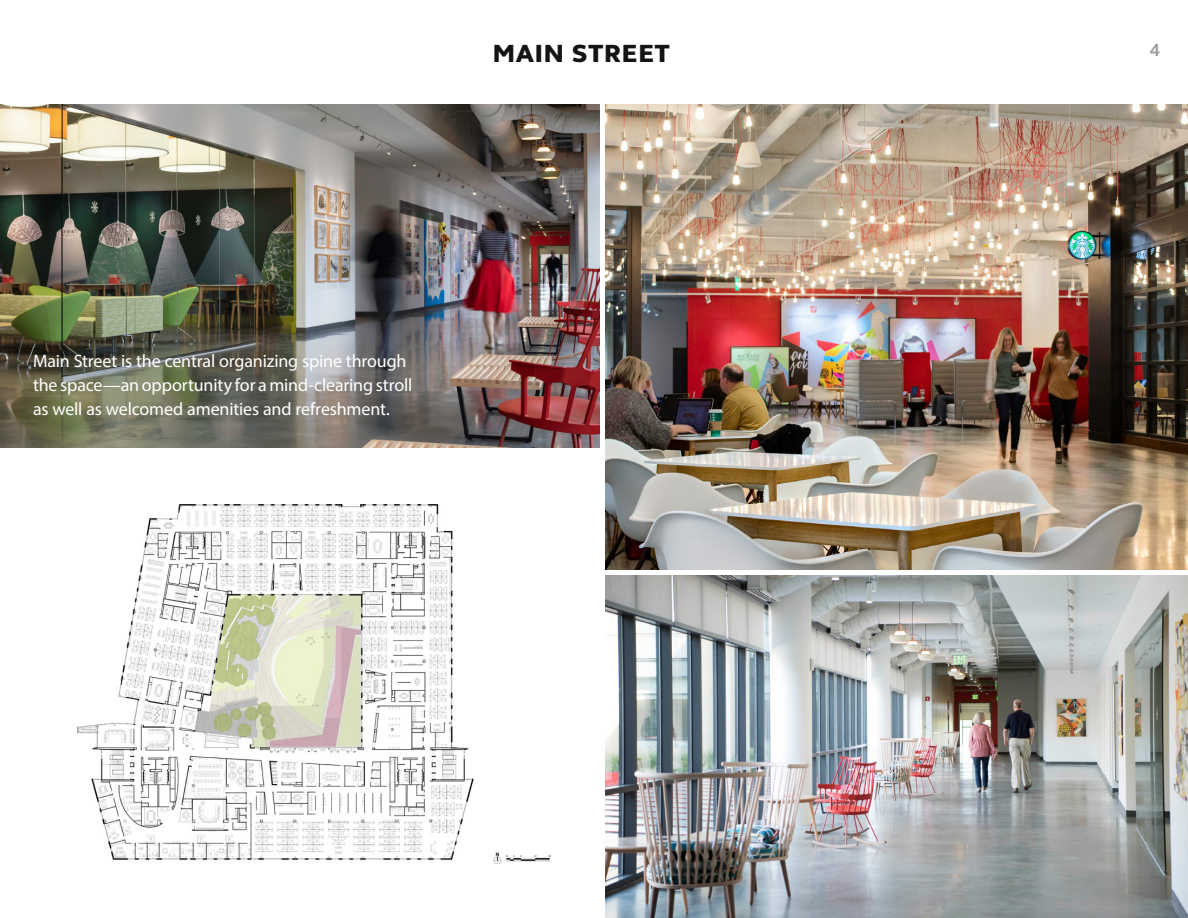
<style>
.page{position:relative;width:1188px;height:918px;background:#fff}
.page>*{position:absolute;margin:0;border:0;box-sizing:border-box;transform-origin:0 0}
.t1{font:800 25.5px "FS Elliot Pro";letter-spacing:.035em;color:#131415}
.t2{font:18px/24px "Myriad Pro";letter-spacing:-.01em;color:#fff}
.t3{font:700 18px "FS Elliot Pro";color:#989a9c}
</style>
<div class="page">
<img style="left:78px;top:504px;width:473px;height:360px">
<img style="left:606px;top:105px;width:582px;height:464px">
<img style="left:0;top:105px;width:599px;height:342px">
<img style="left:606px;top:576px;width:582px;height:342px">
<h1 class="t1" style="left:493px;top:36px;width:179px">MAIN STREET</h1>
<p class="t2" style="left:33px;top:349px;width:381px">Main Street is the central organizing spine through the space—an opportunity for a mind-clearing stroll as well as welcomed amenities and refreshment.</p>
<p class="t3" style="left:1150px;top:38px;width:12px">4</p>
</div>
